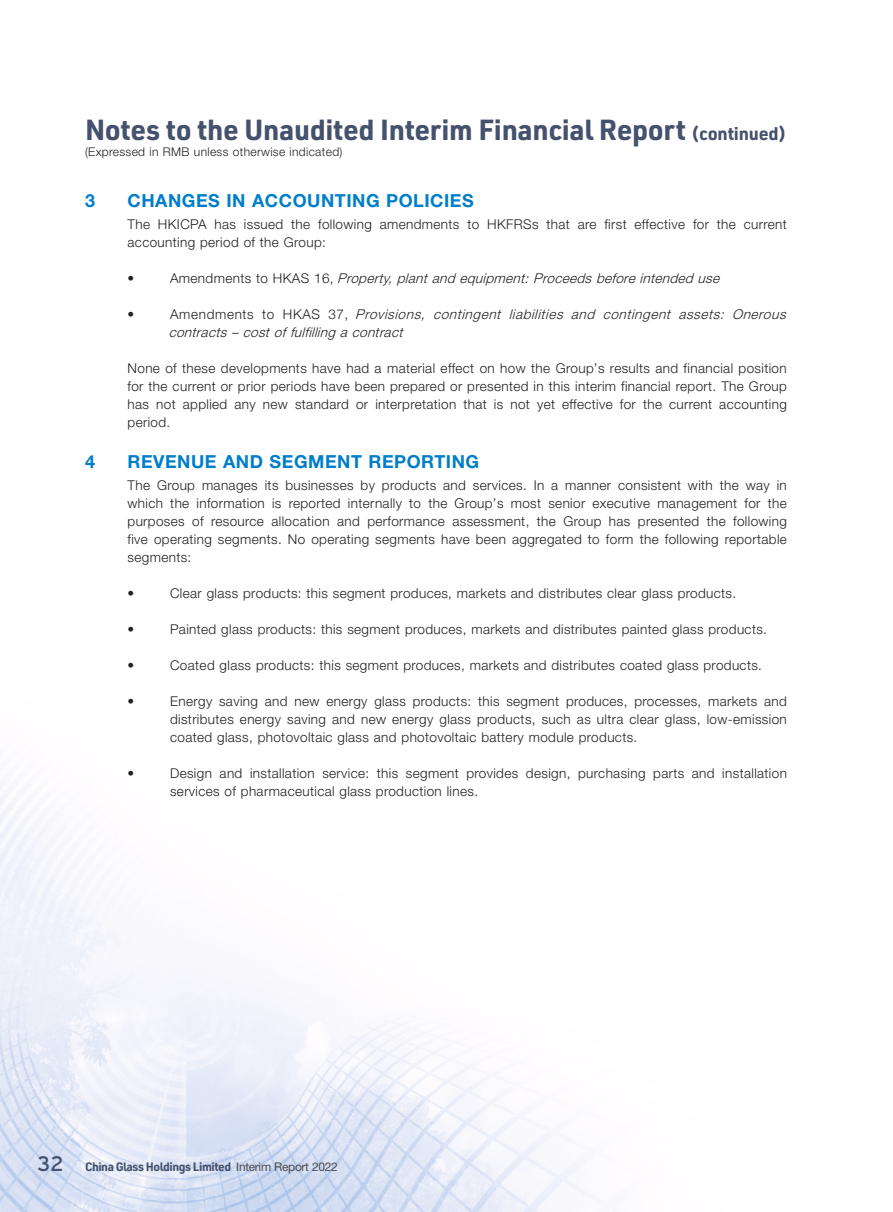
<style>
.page{position:relative;width:893px;height:1212px;background:#fff}
.page>*{position:absolute;margin:0;border:0;box-sizing:border-box;transform-origin:0 0}
.t1{font:700 28.5px "URWDIN";letter-spacing:-.015em;color:#45526e}
.Heading_1{font:700 18px "Helvetica Neue LT Std";letter-spacing:.03em;color:#007eca}
.Body_Text{font:300 13.5px/18px "Helvetica Neue LT Std";letter-spacing:.03em;color:#231f20;text-align:justify}
.Body_Text-2{font:italic 300 13.5px/18px "Helvetica Neue LT Std";color:#231f20}
.t2{font:700 12px "URWDIN";letter-spacing:-.04em;color:#45526e}
.t3{font:300 12px "Helvetica Neue LT Std";letter-spacing:.03em;color:#231f20}
.s1{font-size:18px}
.s2{font-style:normal}
.s3{font-family:"Interstate";font-weight:400;font-size:21px}
.s4{font-family:"Helvetica Neue LT Std";font-weight:400;color:#4b4c4d}
</style>
<div class="page">
<img style="left:0;top:782px;width:591px;height:430px">
<h1 class="t1" style="left:85px;top:110px;width:703px">Notes to the Unaudited Interim Financial Report <span class="s1">(continued)</span></h1>
<p class="t3" style="left:85px;top:145px;width:259px">(Expressed in RMB unless otherwise indicated)</p>
<p class="Heading_1" style="left:85px;top:190px;width:12px">3</p>
<p class="Heading_1" style="left:128px;top:190px;width:348px">CHANGES IN ACCOUNTING POLICIES</p>
<p class="Body_Text" style="left:128px;top:215px;width:661px">The HKICPA has issued the following amendments to HKFRSs that are first effective for the current accounting period of the Group:</p>
<p class="Body_Text" style="left:128px;top:269px;width:8px">•</p>
<p class="Body_Text-2" style="left:170px;top:269px;width:555px"><span class="s2">A m e n d m e n t s t o H K A S 1 6 ,</span> Property,plantand equipment:Proceedsbefore intended use</p>
<p class="Body_Text" style="left:128px;top:305px;width:8px">•</p>
<p class="Body_Text-2" style="left:169px;top:305px;width:623px"><span class="s2">A m e n d m e n t s t o H K A S 3 7 ,</span> Provisions, contingent liabilities and contingent assets: Onerous contracts–costoffulfilling a contract</p>
<p class="Body_Text" style="left:128px;top:359px;width:661px">None of these developments have had a material effect on how the Group’s results and financial position for the current or prior periods have been prepared or presented in this interim financial report. The Group has not applied any new standard or interpretation that is not yet effective for the current accounting period.</p>
<p class="Heading_1" style="left:85px;top:450px;width:12px">4</p>
<p class="Heading_1" style="left:128px;top:450px;width:353px">REVENUE AND SEGMENT REPORTING</p>
<p class="Body_Text" style="left:128px;top:476px;width:661px">The Group manages its businesses by products and services. In a manner consistent with the way in which the information is reported internally to the Group’s most senior executive management for the purposes of resource allocation and performance assessment, the Group has presented the following five operating segments. No operating segments have been aggregated to form the following reportable segments:</p>
<p class="Body_Text" style="left:128px;top:584px;width:8px">•</p>
<p class="Body_Text" style="left:170px;top:584px;width:568px">Clear glass products: this segment produces, markets and distributes clear glass products.</p>
<p class="Body_Text" style="left:128px;top:620px;width:8px">•</p>
<p class="Body_Text" style="left:170px;top:620px;width:598px">Painted glass products: this segment produces, markets and distributes painted glass products.</p>
<p class="Body_Text" style="left:128px;top:656px;width:8px">•</p>
<p class="Body_Text" style="left:170px;top:656px;width:593px">Coated glass products: this segment produces, markets and distributes coated glass products.</p>
<p class="Body_Text" style="left:128px;top:692px;width:8px">•</p>
<p class="Body_Text" style="left:170px;top:692px;width:618px">Energy saving and new energy glass products: this segment produces, processes, markets and distributes energy saving and new energy glass products, such as ultra clear glass, low-emission coated glass, photovoltaic glass and photovoltaic battery module products.</p>
<p class="Body_Text" style="left:128px;top:764px;width:8px">•</p>
<p class="Body_Text" style="left:170px;top:764px;width:618px">Design and installation service: this segment provides design, purchasing parts and installation services of pharmaceutical glass production lines.</p>
<p class="t2" style="left:38px;top:1159px;width:302px"><span class="s3">32</span> China Glass Holdings Limited <span class="s4">Interim Report 2022</span></p>
</div>
